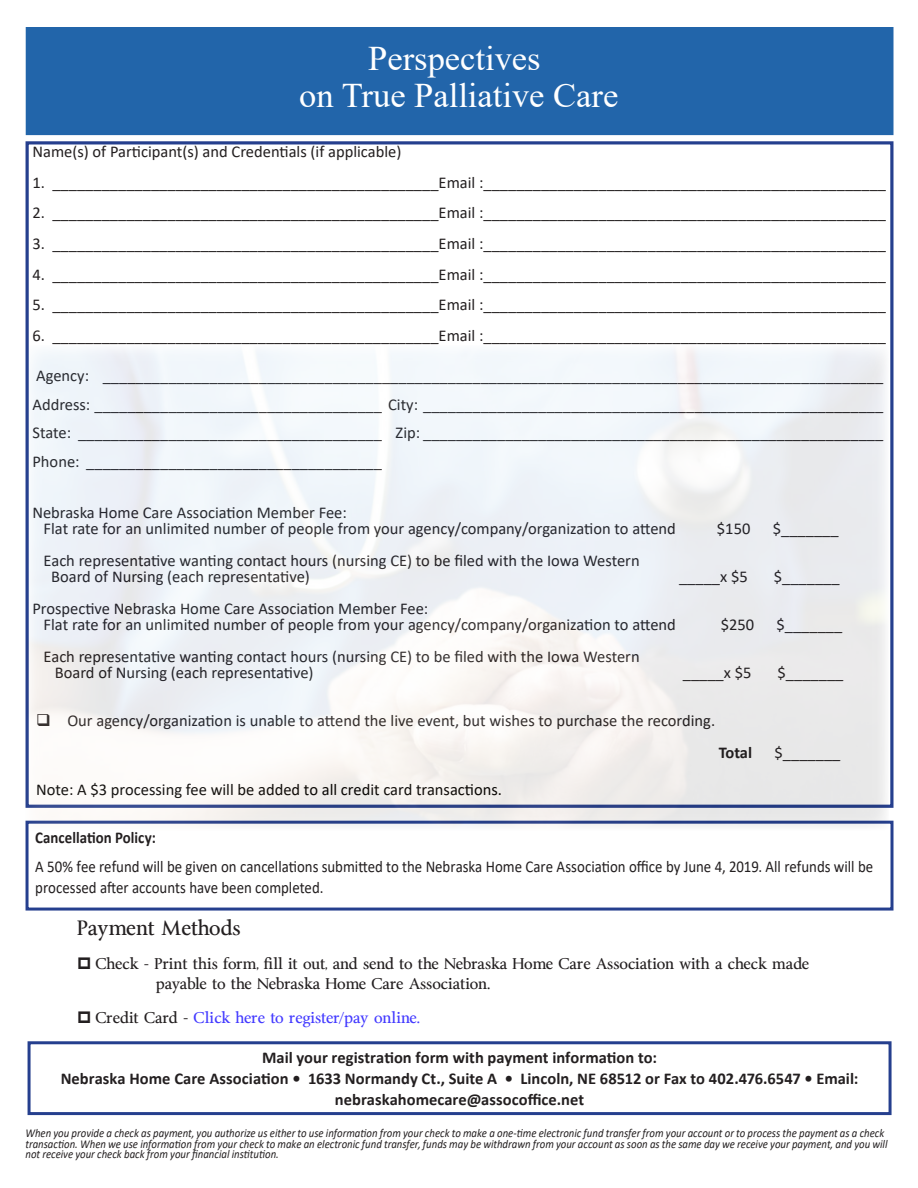
<style>
.page{position:relative;width:918px;height:1188px;background:#fff}
.page>*{position:absolute;margin:0;border:0;box-sizing:border-box;transform-origin:0 0}
.t1{font:34.5px "Times New Roman";color:#fff}
.t2{font:19.35px "Byington";color:#231f20}
.t3{font:16.5px/28.5px "Calibri";color:#231f20;text-align:justify}
.t4{font:700 16.5px/21px "Calibri";color:#231f20;text-align:center}
.t5{font:16.5px/21px "Calibri";color:#231f20;scale:.9 1}
.t6{font:16.5px "Calibri";color:#000}
.t7{font:700 16.5px "Calibri";color:#231f20;scale:.9 1}
.t8{font:14.4px "Byington";color:#231f20}
.t9{font:14.4px "Byington";color:#433aff}
.Class_Description{font:italic 12px/10.5px "Calibri";color:#231f20;scale:.9 1}
.s1{color:#231f20}
</style>
<div class="page">
<div style="left:26px;top:821px;width:868px;height:90px;border:3px solid #253f8e"></div>
<div style="left:28px;top:1041px;width:864px;height:74px;border:3px solid #253f8e"></div>
<img style="left:26px;top:345px;width:863px;height:486px">
<div style="left:26px;top:27px;width:868px;height:108px;background:#2265aa"></div>
<p class="t1" style="left:368px;top:34px;width:174px">Perspectives</p>
<p class="t1" style="left:299px;top:71px;width:321px">on True Palliative Care</p>
<p class="t3" style="left:32px;top:137px;width:370px">Name(s) of Participant(s) and Credentials (if applicable)</p>
<p class="t3" style="left:32px;top:167px;width:855px">1. _______________________________________________Email :_________________________________________________</p>
<p class="t3" style="left:32px;top:198px;width:855px">2. _______________________________________________Email :_________________________________________________</p>
<p class="t3" style="left:32px;top:229px;width:855px">3. _______________________________________________Email :_________________________________________________</p>
<p class="t3" style="left:32px;top:260px;width:855px">4. _______________________________________________Email :_________________________________________________</p>
<p class="t3" style="left:32px;top:290px;width:855px">5. _______________________________________________Email :_________________________________________________</p>
<p class="t3" style="left:32px;top:321px;width:855px">6. _______________________________________________Email :_________________________________________________</p>
<p class="t3" style="left:32px;top:361px;width:852px">Agency: _______________________________________________________________________________________________ Address: ___________________________________ City: ________________________________________________________ State: _____________________________________ Zip: ________________________________________________________ Phone: ____________________________________</p>
<p class="t3" style="left:32px;top:498px;width:316px">Nebraska Home Care Association Member Fee:</p>
<p class="t3" style="left:44px;top:514px;width:634px">Flat rate for an unlimited number of people from your agency/company/organization to attend</p>
<p class="t3" style="left:717px;top:514px;width:35px">$150</p>
<p class="t3" style="left:773px;top:514px;width:67px">$_______</p>
<p class="t3" style="left:44px;top:546px;width:598px">Each representative wanting contact hours (nursing CE) to be filed with the Iowa Western</p>
<p class="t3" style="left:51px;top:562px;width:260px">Board of Nursing (each representative)</p>
<p class="t3" style="left:679px;top:562px;width:70px">_____x $5</p>
<p class="t3" style="left:774px;top:562px;width:67px">$_______</p>
<p class="t3" style="left:32px;top:594px;width:397px">Prospective Nebraska Home Care Association Member Fee:</p>
<p class="t3" style="left:44px;top:610px;width:634px">Flat rate for an unlimited number of people from your agency/company/organization to attend</p>
<p class="t3" style="left:721px;top:610px;width:35px">$250</p>
<p class="t3" style="left:777px;top:610px;width:67px">$_______</p>
<p class="t3" style="left:44px;top:642px;width:598px">Each representative wanting contact hours (nursing CE) to be filed with the Iowa Western</p>
<p class="t3" style="left:55px;top:658px;width:260px">Board of Nursing (each representative)</p>
<p class="t3" style="left:683px;top:658px;width:70px">_____x $5</p>
<p class="t3" style="left:778px;top:658px;width:67px">$_______</p>
<p class="t3" style="left:36px;top:706px;width:681px">❑ Our agency/organization is unable to attend the live event, but wishes to purchase the recording.</p>
<p class="t4" style="left:719px;top:742px;width:35px">Total</p>
<p class="t3" style="left:775px;top:738px;width:67px">$_______</p>
<p class="t6" style="left:36px;top:778px;width:467px">Note: A $3 processing fee will be added to all credit card transactions.</p>
<p class="t7" style="left:35px;top:826px;width:135px">Cancellation Policy:</p>
<p class="t5" style="left:35px;top:856px;width:933px">A 50% fee refund will be given on cancellations submitted to the Nebraska Home Care Association office by June 4, 2019. All refunds will be processed after accounts have been completed.</p>
<p class="t2" style="left:77px;top:916px;width:165px">Payment Methods</p>
<p class="t8" style="left:95px;top:955px;width:715px">Check - Print this form, fill it out, and send to the Nebraska Home Care Association with a check made</p>
<p class="t8" style="left:156px;top:975px;width:336px">payable to the Nebraska Home Care Association.</p>
<p class="t9" style="left:95px;top:1009px;width:326px"><span class="s1">Credit Card -</span> Click here to register/pay online.</p>
<p class="t4" style="left:262px;top:1046px;width:396px">Mail your registration form with payment information to:</p>
<p class="t4" style="left:61px;top:1067px;width:799px">Nebraska Home Care Association • 1633 Normandy Ct., Suite A • Lincoln, NE 68512 or Fax to 402.476.6547 • Email: nebraskahomecare@assocoffice.net</p>
<p class="Class_Description" style="left:26px;top:1128px;width:959px">When you provide a check as payment, you authorize us either to use information from your check to make a one-time electronic fund transfer from your account or to process the payment as a check transaction. When we use information from your check to make an electronic fund transfer, funds may be withdrawn from your account as soon as the same day we receive your payment, and you will not receive your check back from your financial institution.</p>
</div>
